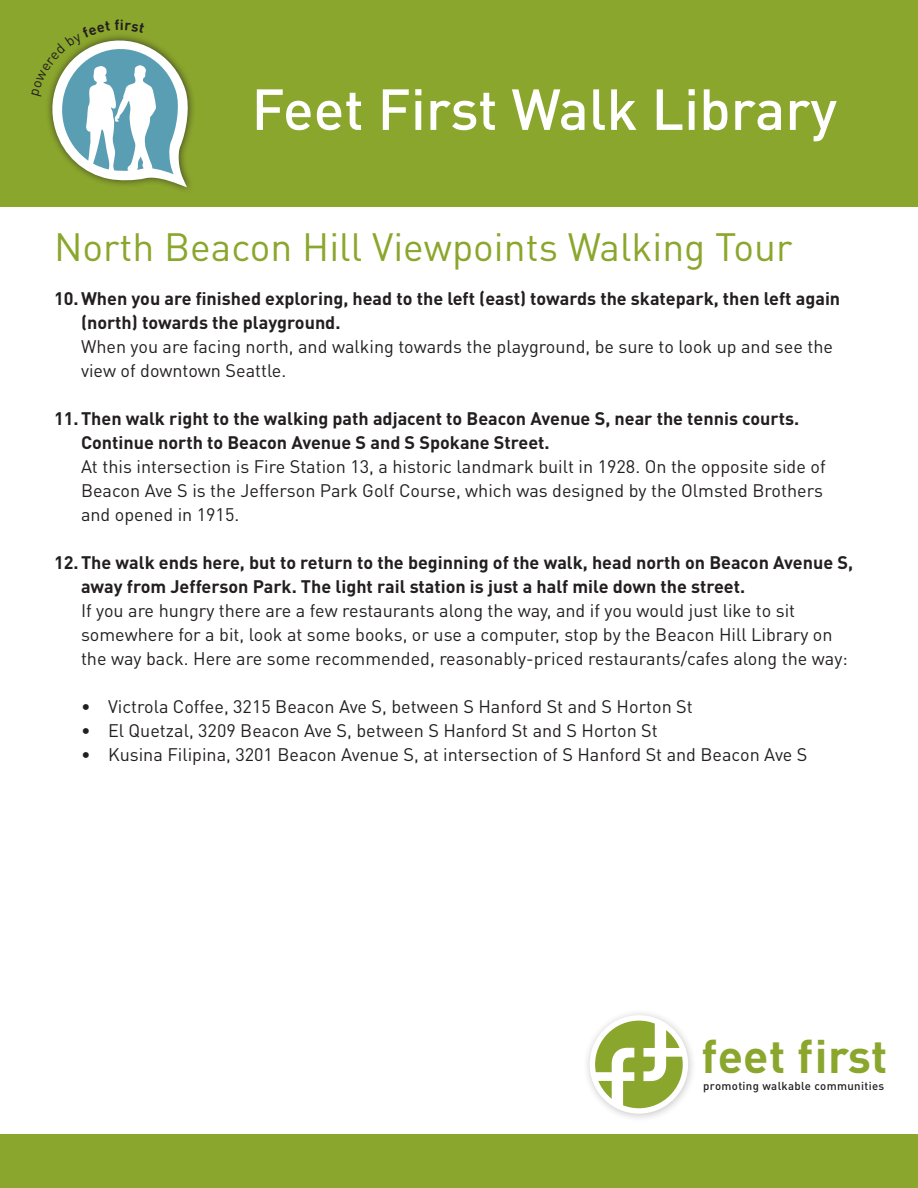
<style>
.page{position:relative;width:918px;height:1188px;background:#fff}
.page>*{position:absolute;margin:0;border:0;box-sizing:border-box;transform-origin:0 0}
.t1{font:500 57px "DIN Pro";color:#fff}
.t2{font:700 46.35px "DIN Pro";letter-spacing:.01em;color:#8aa62c}
.t3{font:39px "DIN Pro";color:#8aa62c}
.t4{font:18px/24px "DIN Pro";color:#231f20}
.t5{font:700 18px/24px "DIN Pro";color:#231f20}
.t6{font:500 11.4px "DIN Pro";letter-spacing:.03em;color:#231f20}
</style>
<div class="page">
<div style="left:0;top:1134px;width:918px;height:54px;background:#8ba62d"></div>
<div style="left:582px;top:1008px;width:115px;height:114px;background:#231f20;opacity:.25"></div>
<div style="left:592px;top:1018px;width:93px;height:93px;background:#8aa62c;border-radius:50%"></div>
<div style="left:590px;top:1015px;width:98px;height:99px;border:5px solid #fff;border-radius:50%"></div>
<svg style="left:643px;top:1019px;width:42px;height:62px"></svg>
<svg style="left:592px;top:1048px;width:42px;height:62px"></svg>
<div style="left:0;top:0;width:918px;height:206px;background:#8ba62d"></div>
<svg style="left:48px;top:35px;width:145px;height:155px"></svg>
<p class="t1" style="left:228px;top:68px;width:587px">Feet First Walk Library</p>
<p class="t1" style="left:206px;top:71px;width:587px">Fe t First Walk Library</p>
<p class="t1" style="left:237px;top:71px;width:587px">Feet First Walk Library</p>
<p class="t1" style="left:252px;top:71px;width:587px">Feet First Walk Library</p>
<p class="t3" style="left:54px;top:220px;width:740px">North Beacon Hill Viewpoints Walking Tour</p>
<p class="t5" style="left:81px;top:286px;width:761px;text-indent:-27px">10.When you are finished exploring, head to the left (east) towards the skatepark, then left again (north) towards the playground.</p>
<p class="t4" style="left:81px;top:334px;width:754px">When you are facing north, and walking towards the playground, be sure to look up and see the view of downtown Seattle.</p>
<p class="t5" style="left:54px;top:406px;width:747px">11.Then walk right to the walking path adjacent to Beacon Avenue S, near the tennis courts.</p>
<p class="t5" style="left:81px;top:430px;width:470px">Continue north to Beacon Avenue S and S Spokane Street.</p>
<p class="t4" style="left:81px;top:454px;width:746px">At this intersection is Fire Station 13, a historic landmark built in 1928. On the opposite side of<br>Beacon Ave S is the Jefferson Park Golf Course, which was designed by the Olmsted Brothers and opened in 1915.</p>
<p class="t5" style="left:81px;top:550px;width:774px;text-indent:-27px">12.The walk ends here, but to return to the beginning of the walk, head north on Beacon Avenue S, away from Jefferson Park. The light rail station is just a half mile down the street.</p>
<p class="t4" style="left:81px;top:598px;width:716px">If you are hungry there are a few restaurants along the way, and if you would just like to sit</p>
<p class="t4" style="left:81px;top:622px;width:768px">somewhere for a bit, look at some books, or use a computer, stop by the Beacon Hill Library on the way back. Here are some recommended, reasonably-priced restaurants/cafes along the way:</p>
<p class="t4" style="left:81px;top:694px;width:613px">• Victrola Coffee, 3215 Beacon Ave S, between S Hanford St and S Horton St</p>
<p class="t4" style="left:81px;top:718px;width:578px">• El Quetzal, 3209 Beacon Ave S, between S Hanford St and S Horton St</p>
<p class="t4" style="left:81px;top:742px;width:728px">• Kusina Filipina, 3201 Beacon Avenue S, at intersection of S Hanford St and Beacon Ave S</p>
<p class="t2" style="left:702px;top:1024px;width:187px">feet first</p>
<p class="t6" style="left:703px;top:1078px;width:182px">promoting walkable communities</p>
</div>
